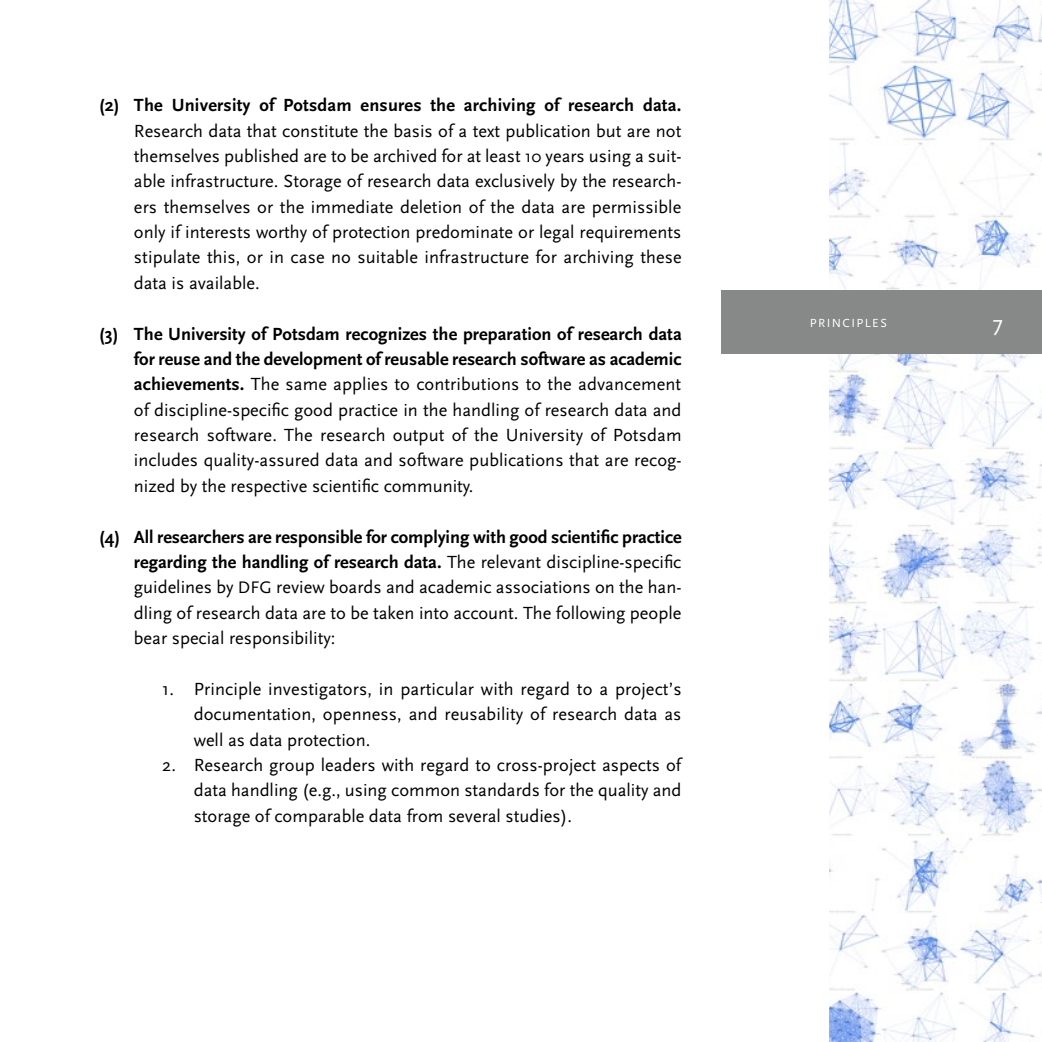
<style>
.page{position:relative;width:1042px;height:1042px;background:#fff}
.page>*{position:absolute;margin:0;border:0;box-sizing:border-box;transform-origin:0 0}
.t1{font:22.75px "Scala Sans";color:#fff}
.t2{font:18.38px/25.4px "Scala Sans Pro";color:#000;text-align:justify}
.t3{font:12.25px "Scala Sans Pro";color:#fff}
.s1{font-weight:700}
.s2{font-size:17.5px}
</style>
<div class="page">
<img style="left:830px;top:0;width:212px;height:1042px">
<div style="left:721px;top:290px;width:321px;height:63px;background:#878988"></div>
<p class="t2" style="left:134px;top:92px;width:549px;text-indent:-35px"><span class="s1">(2) The University of Potsdam ensures the archiving of research data.<br></span>Research data that constitute the basis of a text publication but are not themselves published are to be archived for at least <span class="s2">10</span> years using a suit&shy;able infrastructure. Storage of research data exclusively by the research&shy;ers themselves or the immediate deletion of the data are permissible only if interests worthy of protection predominate or legal requirements stipulate this, or in case no suitable infrastructure for archiving these data is available.</p>
<p class="t2" style="left:134px;top:321px;width:549px;text-indent:-35px"><span class="s1">(3) The University of Potsdam recognizes the preparation of research data for reuse and the development of reusable research software as academic achievements.</span> The same applies to contributions to the advancement of discipline-specific good practice in the handling of research data and research software. The research output of the University of Potsdam includes quality-assured data and software publications that are recog&shy;nized by the respective scientific community.</p>
<p class="t2" style="left:134px;top:524px;width:549px;text-indent:-35px"><span class="s1">(4) All researchers are responsible for complying with good scientific practice regarding the handling of research data.</span> The relevant discipline-specific guidelines by <span class="s2">DFG</span> review boards and academic associations on the han&shy;dling of research data are to be taken into account. The following people bear special responsibility:</p>
<p class="t2" style="left:194px;top:676px;width:489px;text-indent:-32px">1. Principle investigators, in particular with regard to a project’s documentation, openness, and reusability of research data as well as data protection.</p>
<p class="t2" style="left:194px;top:752px;width:489px;text-indent:-32px">2. Research group leaders with regard to cross-project aspects of data handling (e.g., using common standards for the quality and storage of comparable data from several studies).</p>
<p class="t3" style="left:810px;top:316px;width:17px">Principles</p>
<p class="t1" style="left:992px;top:312px;width:12px">7</p>
</div>
